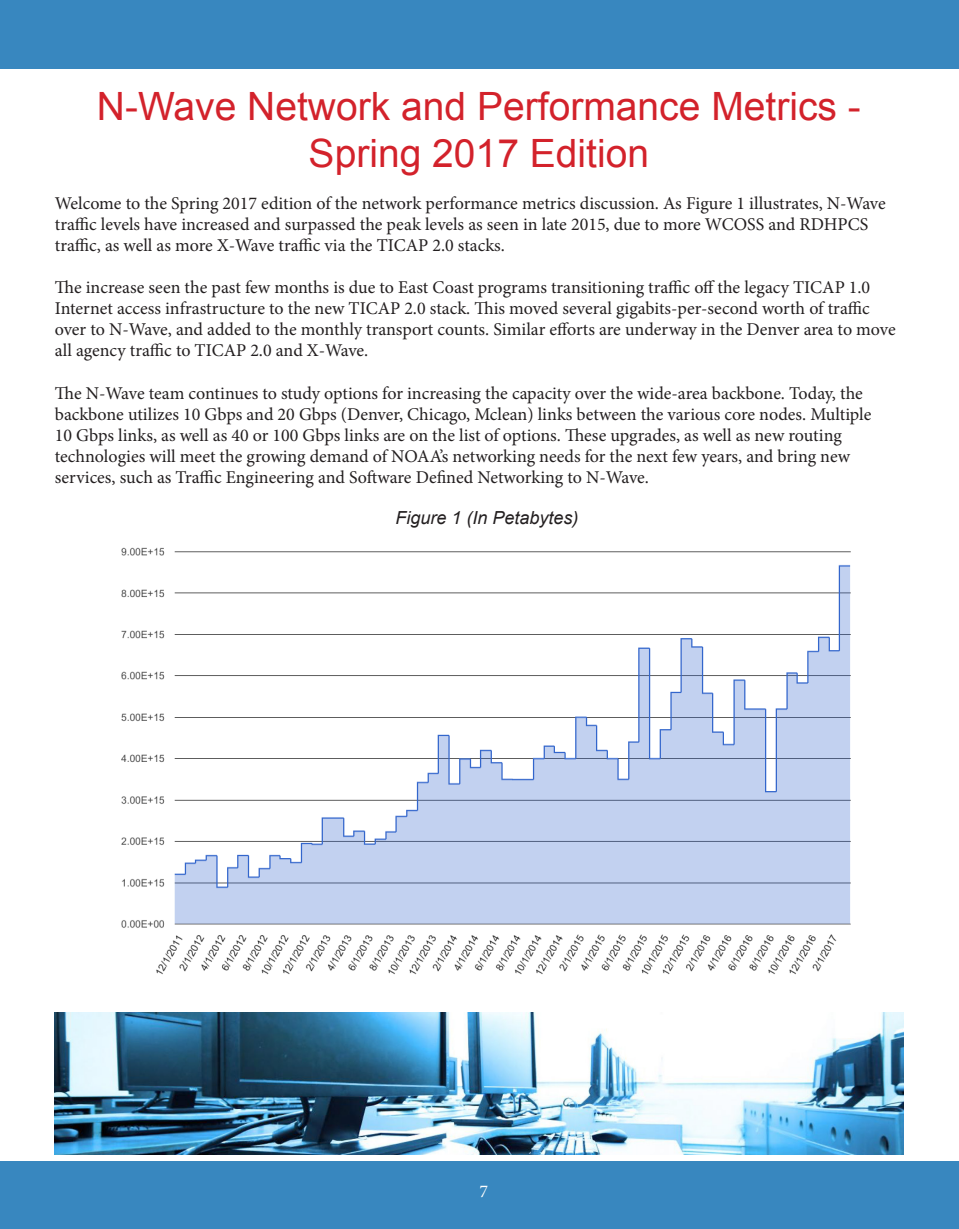
<style>
.page{position:relative;width:959px;height:1229px;background:#fff}
.page>*{position:absolute;margin:0;border:0;box-sizing:border-box;transform-origin:0 0}
.t1{font:39px/46.8px "Arial";color:#d3222b;text-align:center}
.t2{font:18px/21px "Minion Pro";color:#231f20}
.t3{font:italic 18px "Arial";color:#231f20}
.t4{font:18px "Minion Pro";color:#fff}
</style>
<div class="page">
<div style="left:0;top:0;width:938px;height:69px;background:#3887bf"></div>
<div style="left:938px;top:0;width:20px;height:69px;background:#3887bf"></div>
<div style="left:0;top:1161px;width:958px;height:67px;background:#3887bf"></div>
<img style="left:121px;top:547px;width:730px;height:428px">
<img style="left:55px;top:1012px;width:848px;height:142px">
<h1 class="t1" style="left:97px;top:83px;width:765px">N-Wave Network and Performance Metrics -<br>Spring 2017 Edition</h1>
<p class="t2" style="left:55px;top:193px;width:832px">Welcome to the Spring 2017 edition of the network performance metrics discussion. As Figure 1 illustrates, N-Wave traffic levels have increased and surpassed the peak levels as seen in late 2015, due to more WCOSS and RDHPCS traffic, as well as more X-Wave traffic via the TICAP 2.0 stacks.</p>
<p class="t2" style="left:55px;top:277px;width:842px">The increase seen the past few months is due to East Coast programs transitioning traffic off the legacy TICAP 1.0<br>Internet access infrastructure to the new TICAP 2.0 stack. This moved several gigabits-per-second worth of traffic over to N-Wave, and added to the monthly transport counts. Similar efforts are underway in the Denver area to move all agency traffic to TICAP 2.0 and X-Wave.</p>
<p class="t2" style="left:55px;top:382px;width:818px">The N-Wave team continues to study options for increasing the capacity over the wide-area backbone. Today, the backbone utilizes 10 Gbps and 20 Gbps (Denver, Chicago, Mclean) links between the various core nodes. Multiple 10 Gbps links, as well as 40 or 100 Gbps links are on the list of options. These upgrades, as well as new routing technologies will meet the growing demand of NOAA’s networking needs for the next few years, and bring new services, such as Traffic Engineering and Software Defined Networking to N-Wave.</p>
<p class="t3" style="left:395px;top:506px;width:185px">Figure 1 (In Petabytes)</p>
<p class="t4" style="left:479px;top:1178px;width:10px">7</p>
</div>
